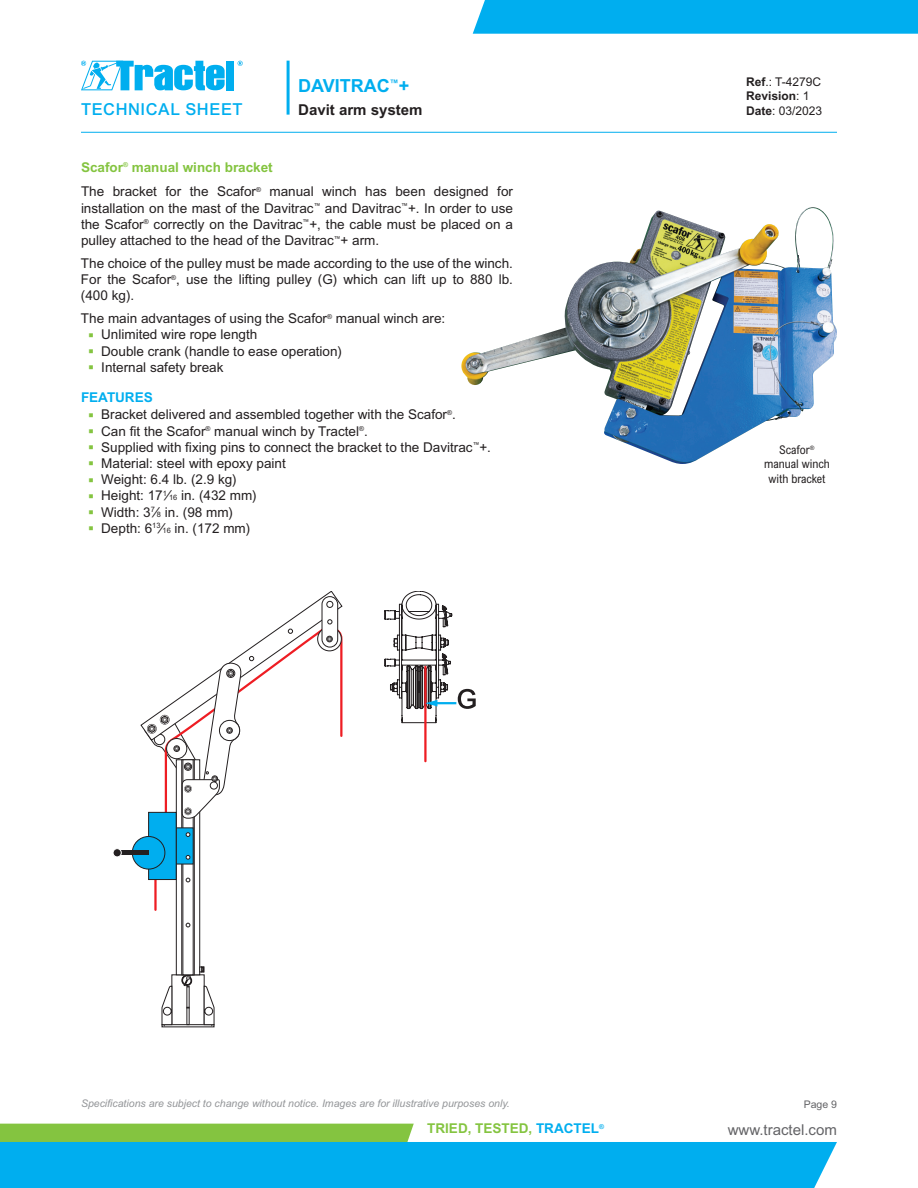
<style>
.page{position:relative;width:918px;height:1188px;background:#fff}
.page>*{position:absolute;margin:0;border:0;box-sizing:border-box;transform-origin:0 0}
.t1{font:700 18px "Arial MT Std";color:#00aeef}
.t2{font:500 16.5px "Arial MT Std";letter-spacing:.035em;color:#00aeef}
.t3{font:15px "Arial MT Std";color:#636366}
.t4{font:700 15px "Arial MT Std";color:#231f20}
.t5{font:13.5px/16.2px "Arial MT Std";color:#231f20}
.t6{font:700 13.5px "Arial MT Std";color:#84c440}
.t7{font:12px/14.4px "Arial MT Std";color:#231f20}
.t8{font:condensed 12px/14.4px "Arial MT Std";color:#231f20;text-align:center}
.t9{font:italic 10.5px "Arial MT Std";color:#939598}
.t10{font:10.5px "Arial MT Std";color:#636366}
.s1{font-weight:700;color:#84c440}
.s2{font-weight:700;color:#00aeef}
.s3{font-size:7.35px}
.s4{font-weight:700}
.s5{color:#00aeef}
</style>
<div class="page">
<hr style="left:81px;top:132px;width:756px;height:1px;background:#00aeef">
<hr style="left:287px;top:61px;width:3px;height:54px;background:#00aeef">
<div style="left:473px;top:0;width:445px;height:34px;background:#00aeef"></div>
<svg style="left:0;top:1124px;width:837px;height:64px"></svg>
<div style="left:226px;top:61px;width:8px;height:29px;background:#00aeef"></div>
<svg style="left:238px;top:61px;width:5px;height:5px"></svg>
<svg style="left:81px;top:61px;width:144px;height:29px"></svg>
<img style="left:461px;top:211px;width:376px;height:253px">
<hr style="left:424px;top:666px;width:3px;height:96px;background:#ee1d23">
<svg style="left:385px;top:591px;width:91px;height:132px"></svg>
<div style="left:162px;top:1024px;width:52px;height:3px;border:1px solid #231f20"></div>
<hr style="left:187px;top:986px;width:2px;height:39px;background:#fff">
<svg style="left:162px;top:986px;width:10px;height:41px"></svg>
<svg style="left:204px;top:986px;width:10px;height:41px"></svg>
<svg style="left:181px;top:975px;width:11px;height:13px"></svg>
<svg style="left:176px;top:912px;width:24px;height:63px"></svg>
<div style="left:182px;top:760px;width:12px;height:215px;background:#5d5a5a"></div>
<div style="left:183px;top:760px;width:10px;height:215px;background:#fff"></div>
<svg style="left:186px;top:923px;width:4px;height:4px"></svg>
<svg style="left:200px;top:967px;width:4px;height:5px"></svg>
<svg style="left:154px;top:819px;width:47px;height:93px"></svg>
<div style="left:176px;top:828px;width:17px;height:36px;background:#00aeef;border:1px solid #231f20"></div>
<div style="left:148px;top:812px;width:28px;height:68px;background:#00aeef;border:1px solid #231f20"></div>
<div style="left:132px;top:837px;width:33px;height:32px;background:#00aeef;border-radius:50%"></div>
<div style="left:132px;top:836px;width:33px;height:33px;border:1px solid #231f20;border-radius:50%"></div>
<hr style="left:118px;top:851px;width:31px;height:4px;background:#231f20">
<div style="left:113px;top:849px;width:8px;height:8px;background:#231f20;border-radius:50%"></div>
<div style="left:113px;top:848px;width:8px;height:9px;border:1px solid #fff;border-radius:50%"></div>
<svg style="left:186px;top:855px;width:4px;height:4px"></svg>
<svg style="left:186px;top:833px;width:4px;height:4px"></svg>
<svg style="left:141px;top:591px;width:201px;height:228px"></svg>
<p class="t2" style="left:81px;top:100px;width:163px">TECHNICAL SHEET</p>
<h1 class="t1" style="left:298px;top:75px;width:113px">DAVITRAC<sup>™</sup>+</h1>
<p class="t4" style="left:298px;top:101px;width:126px">Davit arm system</p>
<p class="t5" style="left:81px;top:155px;width:434px;line-height:24.6px"><span class="s1">Scafor</span><sup>®</sup> <span class="s1">manual winch bracket<br></span>The bracket for the Scafor<sup>®</sup> manual winch has been designed for</p>
<p class="t5" style="left:81px;top:200px;width:433px;text-align:justify">installation on the mast of the Davitrac<sup>™</sup> and Davitrac<sup>™</sup>+. In order to use the Scafor<sup>®</sup> correctly on the Davitrac<sup>™</sup>+, the cable must be placed on a pulley attached to the head of the Davitrac<sup>™</sup>+ arm.</p>
<p class="t5" style="left:81px;top:255px;width:434px;text-align:justify">The choice of the pulley must be made according to the use of the winch.<br>For the Scafor<sup>®</sup>, use the lifting pulley (G) which can lift up to 880 lb. (400 kg).</p>
<p class="t5" style="left:101px;top:310px;width:346px;text-indent:-20px">The main advantages of using the Scafor<sup>®</sup> manual winch are:<br>Unlimited wire rope length<br>Double crank (handle to ease operation)<br>Internal safety break</p>
<p class="t5" style="left:101px;top:388px;width:356px;line-height:17.9px;text-indent:-20px"><span class="s2">FEATURES<br></span>Bracket delivered and assembled together with the Scafor<sup>®</sup>.</p>
<p class="t5" style="left:101px;top:423px;width:391px">Can fit the Scafor<sup>®</sup> manual winch by Tractel<sup>®</sup>.<br>Supplied with fixing pins to connect the bracket to the Davitrac<sup>™</sup>+.<br>Material: steel with epoxy paint<br>Weight: 6.4 lb. (2.9 kg)<br>Height: 17<sup>1</sup>⁄<span class="s3">16</span> in. (432 mm)<br>Width: 3<sup>7</sup>⁄<span class="s3">8</span> in. (98 mm)<br>Depth: 6<sup>13</sup>⁄<span class="s3">16</span> in. (172 mm)</p>
<p class="t7" style="left:746px;top:74px;width:78px"><span class="s4">Ref</span>.: T-4279C<br><span class="s4">Revision</span>: 1<br><span class="s4">Date</span>: 03/2023</p>
<p class="t8" style="left:764px;top:442px;width:67px">Scafor<sup>® </sup>manual winch with bracket</p>
<p class="t9" style="left:81px;top:1097px;width:430px">Specifications are subject to change without notice. Images are for illustrative purposes only.</p>
<p class="t6" style="left:427px;top:1121px;width:178px">TRIED, TESTED, <span class="s5">TRACTEL</span><sup>®</sup></p>
<p class="t10" style="left:804px;top:1099px;width:35px">Page 9</p>
<p class="t3" style="left:728px;top:1121px;width:111px">www.tractel.com</p>
</div>
